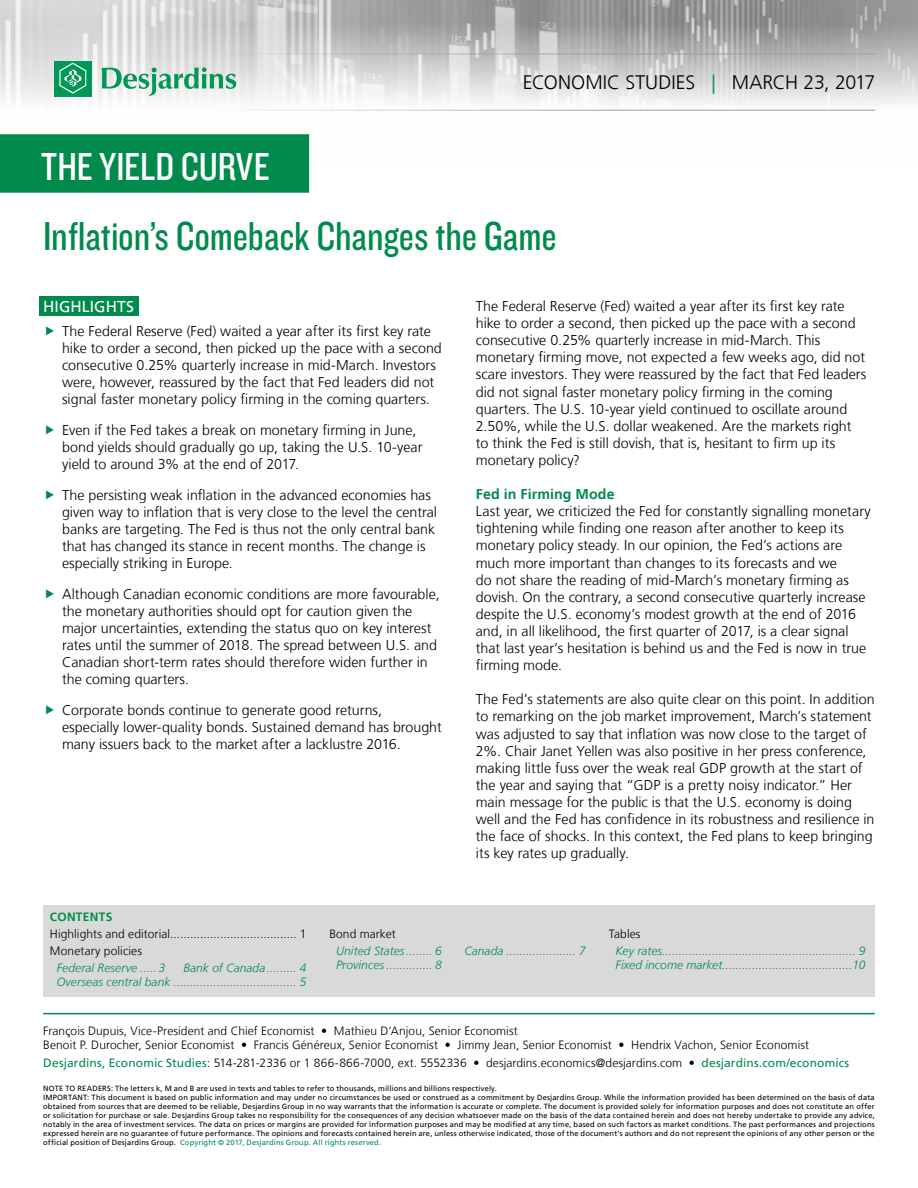
<style>
.page{position:relative;width:918px;height:1188px;background:#fff}
.page>*{position:absolute;margin:0;border:0;box-sizing:border-box;transform-origin:0 0}
.t1{font:42px "Knockout 29 Junior Ltweight";letter-spacing:-.005em;color:#008b4d}
.t2{font:40.5px "Knockout 29 Junior Ltweight";color:#fff}
.t3{font:300 19.5px "Frutiger LT";color:#000}
.t4{font:15.75px "Frutiger LT";letter-spacing:.005em;color:#fff}
.t5{font:300 14.25px/17.1px "Frutiger LT";color:#000}
.t6{font:700 14.25px "Frutiger LT";letter-spacing:.005em;color:#008b4d}
.t7{font:300 12px/17.1px "Frutiger LT";letter-spacing:.005em;color:#000}
.t8{font:italic 300 12px/14.4px "Frutiger LT";letter-spacing:.005em;color:#008b4d;text-align:right}
.t9{font:700 12px "Frutiger LT";letter-spacing:.02em;color:#008b4d}
.t10{font:7.5px/9px "Frutiger LT";letter-spacing:.02em;color:#000}
.s1{color:#008b4d}
.s2{font-weight:400;color:#008b4d}
</style>
<div class="page">
<img style="left:0;top:0;width:918px;height:164px">
<hr style="left:43px;top:54px;width:832px;height:1px;background:#9d9d9c">
<hr style="left:43px;top:110px;width:832px;height:1px;background:#9d9d9c">
<div style="left:54px;top:61px;width:38px;height:36px;background:#009757"></div>
<svg style="left:59px;top:63px;width:27px;height:31px"></svg>
<svg style="left:102px;top:67px;width:134px;height:29px"></svg>
<div style="left:0;top:135px;width:308px;height:57px;background:#008b4d"></div>
<div style="left:0;top:134px;width:309px;height:59px;border:2px solid #008b4d"></div>
<div style="left:43px;top:905px;width:832px;height:92px;background:#d9d9d9"></div>
<hr style="left:43px;top:1013px;width:832px;height:1px;background:#008b4d">
<div style="left:39px;top:296px;width:99px;height:20px;background:#008b4d"></div>
<h2 class="t2" style="left:41px;top:140px;width:230px">THE YIELD CURVE</h2>
<h3 class="t3" style="left:523px;top:72px;width:354px">ECONOMIC STUDIES <span class="s1">|</span> MARCH 23, 2017</h3>
<h1 class="t1" style="left:43px;top:209px;width:515px">Inflation’s Comeback Changes the Game</h1>
<p class="t4" style="left:43px;top:297px;width:92px">HIGHLIGHTS</p>
<p class="t5" style="left:62px;top:323px;width:381px">The Federal Reserve (Fed) waited a year after its first key rate hike to order a second, then picked up the pace with a second consecutive 0.25% quarterly increase in mid-March. Investors were, however, reassured by the fact that Fed leaders did not signal faster monetary policy firming in the coming quarters.</p>
<p class="t5" style="left:62px;top:422px;width:362px">Even if the Fed takes a break on monetary firming in June, bond yields should gradually go up, taking the U.S. 10‑year yield to around 3% at the end of 2017.</p>
<p class="t5" style="left:62px;top:487px;width:376px">The persisting weak inflation in the advanced economies has given way to inflation that is very close to the level the central banks are targeting. The Fed is thus not the only central bank that has changed its stance in recent months. The change is especially striking in Europe.</p>
<p class="t5" style="left:62px;top:586px;width:379px">Although Canadian economic conditions are more favourable, the monetary authorities should opt for caution given the major uncertainties, extending the status quo on key interest rates until the summer of 2018. The spread between U.S. and Canadian short-term rates should therefore widen further in the coming quarters.</p>
<p class="t5" style="left:62px;top:702px;width:381px">Corporate bonds continue to generate good returns, especially lower-quality bonds. Sustained demand has brought many issuers back to the market after a lacklustre 2016.</p>
<p class="t5" style="left:476px;top:298px;width:392px">The Federal Reserve (Fed) waited a year after its first key rate hike to order a second, then picked up the pace with a second consecutive 0.25% quarterly increase in mid-March. This monetary firming move, not expected a few weeks ago, did not scare investors. They were reassured by the fact that Fed leaders did not signal faster monetary policy firming in the coming quarters. The U.S. 10‑year yield continued to oscillate around 2.50%, while the U.S. dollar weakened. Are the markets right to think the Fed is still dovish, that is, hesitant to firm up its monetary policy?</p>
<p class="t6" style="left:476px;top:486px;width:140px">Fed in Firming Mode</p>
<p class="t5" style="left:476px;top:503px;width:397px">Last year, we criticized the Fed for constantly signalling monetary tightening while finding one reason after another to keep its monetary policy steady. In our opinion, the Fed’s actions are much more important than changes to its forecasts and we<br>do not share the reading of mid-March’s monetary firming as dovish. On the contrary, a second consecutive quarterly increase despite the U.S. economy’s modest growth at the end of 2016 and, in all likelihood, the first quarter of 2017, is a clear signal that last year’s hesitation is behind us and the Fed is now in true firming mode.</p>
<p class="t5" style="left:476px;top:691px;width:400px">The Fed’s statements are also quite clear on this point. In addition to remarking on the job market improvement, March’s statement was adjusted to say that inflation was now close to the target of 2%. Chair Janet Yellen was also positive in her press conference, making little fuss over the weak real GDP growth at the start of the year and saying that “GDP is a pretty noisy indicator.” Her main message for the public is that the U.S. economy is doing well and the Fed has confidence in its robustness and resilience in the face of shocks. In this context, the Fed plans to keep bringing its key rates up gradually.</p>
<p class="t9" style="left:50px;top:910px;width:64px">CONTENTS</p>
<p class="t7" style="left:50px;top:925px;width:258px">Highlights and editorial...................................... 1<br>Monetary policies</p>
<p class="t8" style="left:57px;top:961px;width:110px">Federal Reserve ..... 3</p>
<p class="t8" style="left:57px;top:961px;width:251px">Bank of Canada......... 4<br>Overseas central bank ..................................... 5</p>
<p class="t7" style="left:329px;top:925px;width:68px">Bond market</p>
<p class="t8" style="left:336px;top:944px;width:107px">United States........ 6</p>
<p class="t8" style="left:464px;top:944px;width:123px">Canada ..................... 7</p>
<p class="t8" style="left:336px;top:958px;width:107px">Provinces.............. 8</p>
<p class="t7" style="left:609px;top:925px;width:33px">Tables</p>
<p class="t8" style="left:616px;top:944px;width:251px;text-align:left">Key rates.......................................................... 9<br>Fixed income market.......................................10</p>
<p class="t7" style="left:43px;top:1023px;width:768px;line-height:14.4px">François Dupuis, Vice-President and Chief Economist • Mathieu D’Anjou, Senior Economist<br>Benoit P. Durocher, Senior Economist • Francis Généreux, Senior Economist • Jimmy Jean, Senior Economist • Hendrix Vachon, Senior Economist</p>
<p class="t7" style="left:43px;top:1055px;width:808px"><span class="s2">Desjardins, Economic Studies:</span> 514‑281‑2336 or 1 866‑866‑7000, ext. 5552336 • desjardins.economics@desjardins.com • <span class="s2">desjardins.com/economics</span></p>
<p class="t10" style="left:43px;top:1084px;width:833px">NOTE TO READERS: The letters k, M and B are used in texts and tables to refer to thousands, millions and billions respectively.<br>IMPORTANT: This document is based on public information and may under no circumstances be used or construed as a commitment by Desjardins Group. While the information provided has been determined on the basis of data obtained from sources that are deemed to be reliable, Desjardins Group in no way warrants that the information is accurate or complete. The document is provided solely for information purposes and does not constitute an offer or solicitation for purchase or sale. Desjardins Group takes no responsibility for the consequences of any decision whatsoever made on the basis of the data contained herein and does not hereby undertake to provide any advice, notably in the area of investment services. The data on prices or margins are provided for information purposes and may be modified at any time, based on such factors as market conditions. The past performances and projections expressed herein are no guarantee of future performance. The opinions and forecasts contained herein are, unless otherwise indicated, those of the document’s authors and do not represent the opinions of any other person or the official position of Desjardins Group. <span class="s1">Copyright © 2017, Desjardins Group. All rights reserved.</span></p>
</div>
